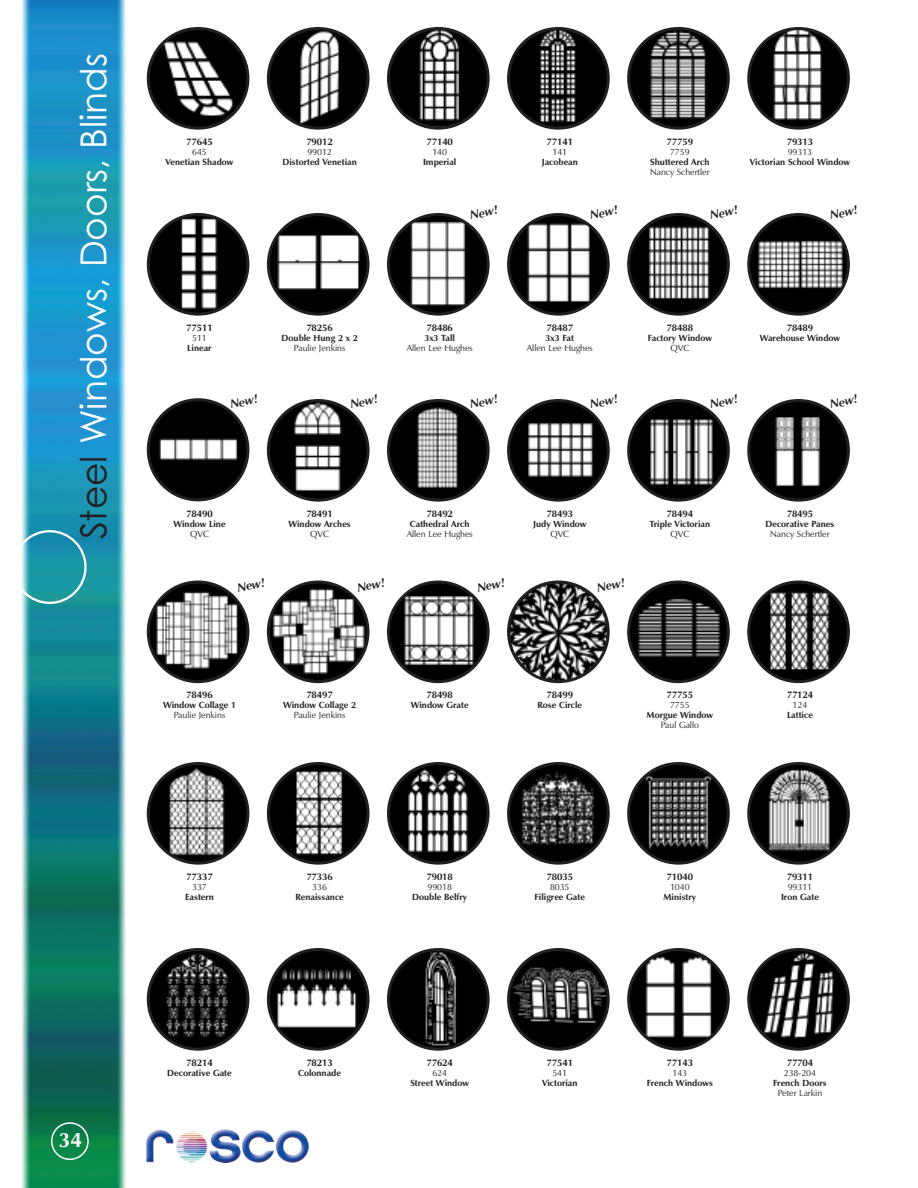
<style>
.page{position:relative;width:918px;height:1188px;background:#fff}
.page>*{position:absolute;margin:0;border:0;box-sizing:border-box;transform-origin:0 0}
.t1{font:36px "Century Gothic";color:#fff}
.t2{font:700 21px "Zapf Humanist 601 BT";color:#fff}
.t3{font:italic 700 12px "Zapf Humanist 601 BT";color:#231f20}
.t4{font:700 9.75px "Zapf Humanist 601 BT";letter-spacing:-.005em;color:#231f20}
.t5{font:700 9px "Zapf Humanist 601 BT";color:#231f20}
.t6{font:9px "Zapf Humanist 601 BT";letter-spacing:-.005em;color:#231f20}
.s1{color:#231f20}
</style>
<div class="page">
<img style="left:22px;top:0;width:104px;height:1188px">
<svg style="left:22px;top:530px;width:65px;height:74px;background:#36a1b0"></svg>
<svg style="left:51px;top:1122px;width:38px;height:38px"></svg>
<img style="left:146px;top:1129px;width:163px;height:34px">
<svg style="left:147px;top:580px;width:102px;height:103px"></svg>
<svg style="left:267px;top:580px;width:103px;height:103px"></svg>
<svg style="left:387px;top:580px;width:103px;height:103px"></svg>
<svg style="left:507px;top:580px;width:103px;height:103px"></svg>
<svg style="left:627px;top:580px;width:103px;height:103px"></svg>
<svg style="left:747px;top:580px;width:103px;height:103px"></svg>
<svg style="left:147px;top:762px;width:102px;height:103px"></svg>
<svg style="left:267px;top:762px;width:103px;height:103px"></svg>
<svg style="left:387px;top:762px;width:103px;height:103px"></svg>
<svg style="left:507px;top:762px;width:103px;height:103px"></svg>
<svg style="left:627px;top:762px;width:103px;height:103px"></svg>
<svg style="left:747px;top:762px;width:103px;height:103px"></svg>
<svg style="left:147px;top:948px;width:102px;height:103px"></svg>
<svg style="left:267px;top:948px;width:103px;height:103px"></svg>
<svg style="left:387px;top:948px;width:103px;height:103px"></svg>
<svg style="left:507px;top:948px;width:103px;height:103px"></svg>
<svg style="left:627px;top:948px;width:103px;height:103px"></svg>
<svg style="left:747px;top:948px;width:103px;height:103px"></svg>
<svg style="left:147px;top:27px;width:102px;height:103px"></svg>
<svg style="left:267px;top:27px;width:103px;height:103px"></svg>
<svg style="left:387px;top:27px;width:103px;height:103px"></svg>
<svg style="left:507px;top:27px;width:103px;height:103px"></svg>
<svg style="left:627px;top:27px;width:103px;height:103px"></svg>
<svg style="left:747px;top:27px;width:103px;height:103px"></svg>
<svg style="left:147px;top:213px;width:102px;height:103px"></svg>
<svg style="left:267px;top:213px;width:103px;height:103px"></svg>
<svg style="left:387px;top:213px;width:103px;height:103px"></svg>
<svg style="left:507px;top:213px;width:103px;height:103px"></svg>
<svg style="left:627px;top:213px;width:103px;height:103px"></svg>
<svg style="left:747px;top:213px;width:103px;height:103px"></svg>
<svg style="left:147px;top:398px;width:102px;height:103px"></svg>
<svg style="left:267px;top:399px;width:103px;height:103px"></svg>
<svg style="left:387px;top:399px;width:103px;height:103px"></svg>
<svg style="left:507px;top:399px;width:103px;height:103px"></svg>
<svg style="left:627px;top:399px;width:103px;height:103px"></svg>
<svg style="left:747px;top:399px;width:103px;height:103px"></svg>
<h1 class="t1" style="left:73px;top:539px;width:488px;rotate:-90deg"><span class="s1">Steel</span> Windows, Doors, Blinds</h1>
<p class="t4" style="left:186px;top:138px;width:28px">77645</p>
<p class="t6" style="left:192px;top:148px;width:16px">645</p>
<p class="t5" style="left:166px;top:158px;width:69px">Venetian Shadow</p>
<p class="t4" style="left:306px;top:138px;width:28px">79012</p>
<p class="t6" style="left:307px;top:148px;width:26px">99012</p>
<p class="t5" style="left:282px;top:158px;width:76px">Distorted Venetian</p>
<p class="t4" style="left:186px;top:324px;width:28px">77511</p>
<p class="t6" style="left:192px;top:334px;width:16px">511</p>
<p class="t5" style="left:187px;top:344px;width:26px">Linear</p>
<p class="t4" style="left:306px;top:324px;width:28px">78256</p>
<p class="t5" style="left:282px;top:334px;width:77px">Double Hung 2 x 2</p>
<p class="t6" style="left:294px;top:344px;width:53px">Paulie Jenkins</p>
<p class="t4" style="left:426px;top:138px;width:28px">77140</p>
<p class="t6" style="left:432px;top:148px;width:16px">140</p>
<p class="t5" style="left:423px;top:158px;width:35px">Imperial</p>
<p class="t4" style="left:547px;top:138px;width:28px">77141</p>
<p class="t6" style="left:552px;top:148px;width:16px">141</p>
<p class="t5" style="left:542px;top:158px;width:38px">Jacobean</p>
<p class="t4" style="left:667px;top:138px;width:28px">77759</p>
<p class="t6" style="left:670px;top:148px;width:21px">7759</p>
<p class="t5" style="left:650px;top:158px;width:61px">Shuttered Arch</p>
<p class="t6" style="left:650px;top:168px;width:61px">Nancy Schertler</p>
<p class="t4" style="left:787px;top:138px;width:28px">79313</p>
<p class="t6" style="left:788px;top:148px;width:26px">99313</p>
<p class="t5" style="left:750px;top:158px;width:102px">Victorian School Window</p>
<h3 class="t3" style="left:469px;top:211px;width:29px;rotate:-12deg">New!</h3>
<h3 class="t3" style="left:589px;top:211px;width:29px;rotate:-12deg">New!</h3>
<h3 class="t3" style="left:709px;top:211px;width:29px;rotate:-12deg">New!</h3>
<h3 class="t3" style="left:829px;top:211px;width:29px;rotate:-12deg">New!</h3>
<p class="t4" style="left:426px;top:324px;width:28px">78486</p>
<p class="t5" style="left:424px;top:334px;width:32px">3x3 Tall</p>
<p class="t6" style="left:407px;top:344px;width:68px">Allen Lee Hughes</p>
<p class="t4" style="left:547px;top:324px;width:28px">78487</p>
<p class="t5" style="left:546px;top:334px;width:30px">3x3 Fat</p>
<p class="t6" style="left:527px;top:344px;width:68px">Allen Lee Hughes</p>
<p class="t4" style="left:667px;top:324px;width:28px">78488</p>
<p class="t5" style="left:648px;top:334px;width:66px">Factory Window</p>
<p class="t6" style="left:671px;top:344px;width:20px">QVC</p>
<p class="t4" style="left:787px;top:324px;width:28px">78489</p>
<p class="t5" style="left:760px;top:334px;width:82px">Warehouse Window</p>
<h3 class="t3" style="left:229px;top:400px;width:29px;rotate:-12deg">New!</h3>
<h3 class="t3" style="left:349px;top:400px;width:29px;rotate:-12deg">New!</h3>
<h3 class="t3" style="left:469px;top:400px;width:29px;rotate:-12deg">New!</h3>
<h3 class="t3" style="left:589px;top:400px;width:29px;rotate:-12deg">New!</h3>
<h3 class="t3" style="left:709px;top:400px;width:29px;rotate:-12deg">New!</h3>
<h3 class="t3" style="left:829px;top:400px;width:29px;rotate:-12deg">New!</h3>
<p class="t4" style="left:186px;top:509px;width:28px">78490</p>
<p class="t5" style="left:173px;top:520px;width:54px">Window Line</p>
<p class="t6" style="left:190px;top:530px;width:20px">QVC</p>
<p class="t4" style="left:306px;top:510px;width:28px">78491</p>
<p class="t5" style="left:288px;top:520px;width:64px">Window Arches</p>
<p class="t6" style="left:310px;top:530px;width:20px">QVC</p>
<p class="t4" style="left:426px;top:510px;width:28px">78492</p>
<p class="t5" style="left:410px;top:520px;width:61px">Cathedral Arch</p>
<p class="t6" style="left:407px;top:530px;width:68px">Allen Lee Hughes</p>
<p class="t4" style="left:547px;top:510px;width:28px">78493</p>
<p class="t5" style="left:533px;top:520px;width:55px">Judy Window</p>
<p class="t6" style="left:550px;top:530px;width:20px">QVC</p>
<p class="t4" style="left:667px;top:510px;width:28px">78494</p>
<p class="t5" style="left:650px;top:520px;width:62px">Triple Victorian</p>
<p class="t6" style="left:671px;top:530px;width:20px">QVC</p>
<p class="t4" style="left:787px;top:510px;width:28px">78495</p>
<p class="t5" style="left:766px;top:520px;width:70px">Decorative Panes</p>
<p class="t6" style="left:770px;top:530px;width:61px">Nancy Schertler</p>
<h3 class="t3" style="left:237px;top:583px;width:29px;rotate:-12deg">New!</h3>
<h3 class="t3" style="left:356px;top:583px;width:29px;rotate:-12deg">New!</h3>
<h3 class="t3" style="left:476px;top:583px;width:29px;rotate:-12deg">New!</h3>
<h3 class="t3" style="left:596px;top:583px;width:29px;rotate:-12deg">New!</h3>
<p class="t4" style="left:186px;top:691px;width:28px">78496</p>
<p class="t5" style="left:163px;top:702px;width:75px">Window Collage 1</p>
<p class="t6" style="left:174px;top:712px;width:53px">Paulie Jenkins</p>
<p class="t4" style="left:306px;top:691px;width:28px">78497</p>
<p class="t5" style="left:283px;top:702px;width:75px">Window Collage 2</p>
<p class="t6" style="left:294px;top:712px;width:53px">Paulie Jenkins</p>
<p class="t4" style="left:426px;top:691px;width:28px">78498</p>
<p class="t5" style="left:411px;top:702px;width:59px">Window Grate</p>
<p class="t4" style="left:547px;top:691px;width:28px">78499</p>
<p class="t5" style="left:537px;top:702px;width:46px">Rose Circle</p>
<p class="t4" style="left:667px;top:691px;width:28px">77755</p>
<p class="t6" style="left:670px;top:702px;width:21px">7755</p>
<p class="t5" style="left:647px;top:712px;width:68px">Morgue Window</p>
<p class="t6" style="left:661px;top:722px;width:40px">Paul Gallo</p>
<p class="t4" style="left:787px;top:691px;width:28px">77124</p>
<p class="t6" style="left:793px;top:702px;width:16px">124</p>
<p class="t5" style="left:787px;top:712px;width:27px">Lattice</p>
<p class="t4" style="left:186px;top:873px;width:28px">77337</p>
<p class="t6" style="left:192px;top:883px;width:16px">337</p>
<p class="t5" style="left:185px;top:893px;width:31px">Eastern</p>
<p class="t4" style="left:306px;top:873px;width:28px">77336</p>
<p class="t6" style="left:312px;top:883px;width:16px">336</p>
<p class="t5" style="left:295px;top:893px;width:50px">Renaissance</p>
<p class="t4" style="left:426px;top:873px;width:28px">79018</p>
<p class="t6" style="left:427px;top:883px;width:26px">99018</p>
<p class="t5" style="left:412px;top:893px;width:56px">Double Belfry</p>
<p class="t4" style="left:547px;top:873px;width:28px">78035</p>
<p class="t6" style="left:550px;top:883px;width:21px">8035</p>
<p class="t5" style="left:535px;top:893px;width:52px">Filigree Gate</p>
<p class="t4" style="left:667px;top:873px;width:28px">71040</p>
<p class="t6" style="left:670px;top:883px;width:21px">1040</p>
<p class="t5" style="left:664px;top:893px;width:34px">Ministry</p>
<p class="t4" style="left:787px;top:873px;width:28px">79311</p>
<p class="t6" style="left:788px;top:883px;width:26px">99311</p>
<p class="t5" style="left:781px;top:893px;width:39px">Iron Gate</p>
<h2 class="t2" style="left:59px;top:1131px;width:25px">34</h2>
<p class="t4" style="left:186px;top:1059px;width:28px">78214</p>
<p class="t5" style="left:167px;top:1069px;width:66px">Decorative Gate</p>
<p class="t4" style="left:306px;top:1059px;width:28px">78213</p>
<p class="t5" style="left:298px;top:1069px;width:44px">Colonnade</p>
<p class="t4" style="left:426px;top:1059px;width:28px">77624</p>
<p class="t6" style="left:432px;top:1069px;width:16px">624</p>
<p class="t5" style="left:410px;top:1079px;width:60px">Street Window</p>
<p class="t4" style="left:547px;top:1059px;width:28px">77541</p>
<p class="t6" style="left:552px;top:1069px;width:16px">541</p>
<p class="t5" style="left:542px;top:1079px;width:37px">Victorian</p>
<p class="t4" style="left:667px;top:1059px;width:28px">77143</p>
<p class="t6" style="left:673px;top:1069px;width:16px">143</p>
<p class="t5" style="left:647px;top:1079px;width:68px">French Windows</p>
<p class="t4" style="left:787px;top:1059px;width:28px">77704</p>
<p class="t6" style="left:784px;top:1069px;width:34px">238-204</p>
<p class="t5" style="left:773px;top:1079px;width:55px">French Doors</p>
<p class="t6" style="left:778px;top:1089px;width:46px">Peter Larkin</p>
</div>
